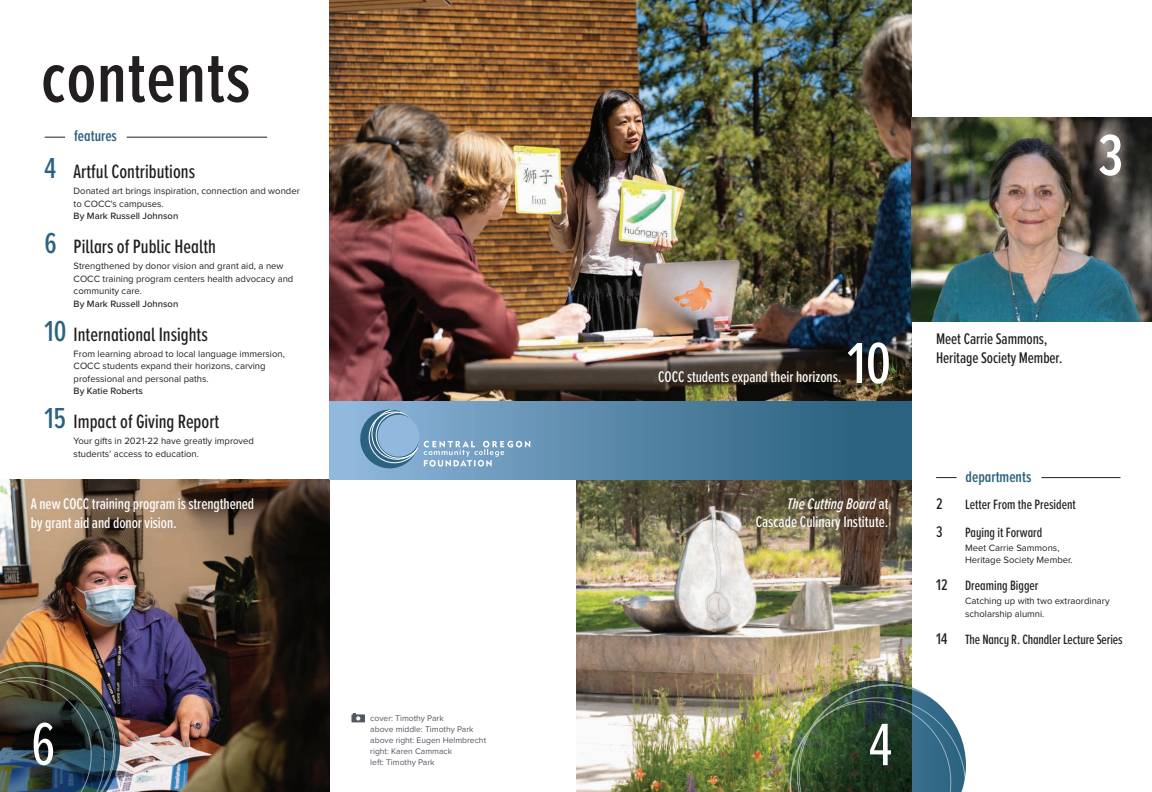
<style>
.page{position:relative;width:1152px;height:792px;background:#fff}
.page>*{position:absolute;margin:0;border:0;box-sizing:border-box;transform-origin:0 0}
.t1{font:600 74px "Proxima Nova A Ex Cn";letter-spacing:.01em;color:#231f20}
.t2{font:62px "Proxima Nova Ex Cn";color:#fff}
.t3{font:500 60px "Proxima Nova Ex Cn";color:#fff}
.t4{font:600 60px "Proxima Nova Ex Cn";color:#fff}
.feature_article_name{font:500 20px "Proxima Nova A Ex Cn";color:#231f20}
.contents_quote{font:500 16px/18px "Proxima Nova Ex Cn";letter-spacing:-.005em;color:#fff;text-align:right}
.contents_quote-2{font:500 16px/19px "Proxima Nova Ex Cn";letter-spacing:-.005em;color:#231f20}
.t5{font:600 16px "Proxima Nova A Ex Cn";color:#2b627f}
.department_article_n{font:500 16px "Proxima Nova A Ex Cn";color:#231f20}
.department_article_n-2{font:500 14px "Proxima Nova A Ex Cn";color:#231f20}
.t6{font:9.5px/12.5px "Proxima Nova";color:#231f20}
.feature_article_name-2{font:500 9.5px "Proxima Nova";color:#231f20}
.t7{font:8.5px/11px "Proxima Nova";color:#535860}
.s1{font-size:30px;color:#2b627f}
.s2{font-style:italic}
.s3{font-size:16px}
</style>
<div class="page">
<img style="left:0;top:480px;width:330px;height:312px">
<hr style="left:127px;top:137px;width:140px;height:1px;background:#231f20">
<hr style="left:1041px;top:477px;width:79px;height:1px;background:#231f20">
<svg style="left:45px;top:137px;width:20px;height:1px"></svg>
<svg style="left:936px;top:477px;width:21px;height:1px"></svg>
<img style="left:330px;top:0;width:582px;height:402px">
<img style="left:576px;top:480px;width:336px;height:312px">
<img style="left:788px;top:673px;width:178px;height:119px">
<img style="left:0;top:655px;width:126px;height:137px">
<div style="left:330px;top:402px;width:582px;height:78px;background:linear-gradient(to right,#91b7dd,#215a76)"></div>
<svg style="left:360px;top:410px;width:170px;height:58px;background:#7ea6c6"></svg>
<img style="left:912px;top:118px;width:240px;height:203px">
<svg style="left:351px;top:713px;width:14px;height:9px"></svg>
<p class="t1" style="left:41px;top:23px;width:210px">contents</p>
<p class="t5" style="left:74px;top:124px;width:44px">features</p>
<p class="feature_article_name" style="left:45px;top:157px;width:152px"><span class="s1">4</span> Artful Contributions</p>
<p class="t6" style="left:74px;top:185px;width:228px">Donated art brings inspiration, connection and wonder to COCC's campuses.</p>
<p class="feature_article_name-2" style="left:74px;top:209px;width:106px">By Mark Russell Johnson</p>
<p class="feature_article_name" style="left:45px;top:232px;width:173px"><span class="s1">6</span> Pillars of Public Health</p>
<p class="t6" style="left:74px;top:260px;width:221px">Strengthened by donor vision and grant aid, a new<br>COCC training program centers health advocacy and community care.</p>
<p class="feature_article_name-2" style="left:74px;top:297px;width:106px">By Mark Russell Johnson</p>
<p class="feature_article_name" style="left:45px;top:320px;width:165px"><span class="s1">10</span> International Insights</p>
<p class="t6" style="left:74px;top:347px;width:213px">From learning abroad to local language immersion,<br>COCC students expand their horizons, carving professional and personal paths.</p>
<p class="feature_article_name-2" style="left:74px;top:384px;width:71px">By Katie Roberts</p>
<p class="feature_article_name" style="left:45px;top:407px;width:176px"><span class="s1">15</span> Impact of Giving Report</p>
<p class="t6" style="left:74px;top:435px;width:182px">Your gifts in 2021-22 have greatly improved students’ access to education.</p>
<p class="contents_quote" style="left:31px;top:494px;width:225px;line-height:19px;text-align:left">A new COCC training program is strengthened by grant aid and donor vision.</p>
<p class="t2" style="left:31px;top:699px;width:26px">6</p>
<p class="t7" style="left:370px;top:712px;width:75px">cover: Timothy Park</p>
<p class="t7" style="left:370px;top:723px;width:117px">above middle: Timothy Park above right: Eugen Helmbrecht</p>
<p class="t7" style="left:370px;top:745px;width:83px">right: Karen Cammack</p>
<p class="t7" style="left:370px;top:756px;width:66px">left: Timothy Park</p>
<p class="t4" style="left:1098px;top:112px;width:27px">3</p>
<p class="t3" style="left:847px;top:319px;width:45px">10</p>
<p class="contents_quote" style="left:658px;top:367px;width:185px">COCC students expand their horizons.</p>
<p class="contents_quote" style="left:756px;top:494px;width:134px"><span class="s2">The Cutting Board</span> at<br>Cascade Culinary Institute.</p>
<p class="t2" style="left:869px;top:700px;width:24px">4</p>
<p class="contents_quote-2" style="left:936px;top:329px;width:128px">Meet Carrie Sammons,<br>Heritage Society Member.</p>
<p class="t5" style="left:966px;top:465px;width:67px">departments</p>
<p class="department_article_n" style="left:936px;top:492px;width:8px">2</p>
<p class="department_article_n-2" style="left:965px;top:494px;width:112px">Letter From the President</p>
<p class="department_article_n" style="left:936px;top:520px;width:8px">3</p>
<p class="department_article_n-2" style="left:965px;top:522px;width:79px">Paying it Forward</p>
<p class="t6" style="left:965px;top:541px;width:109px">Meet Carrie Sammons,<br>Heritage Society Member.</p>
<p class="department_article_n-2" style="left:936px;top:576px;width:104px"><span class="s3">12</span> Dreaming Bigger</p>
<p class="t6" style="left:965px;top:595px;width:146px">Catching up with two extraordinary scholarship alumni.</p>
<p class="department_article_n-2" style="left:936px;top:629px;width:188px"><span class="s3">14</span> The Nancy R. Chandler Lecture Series</p>
</div>
